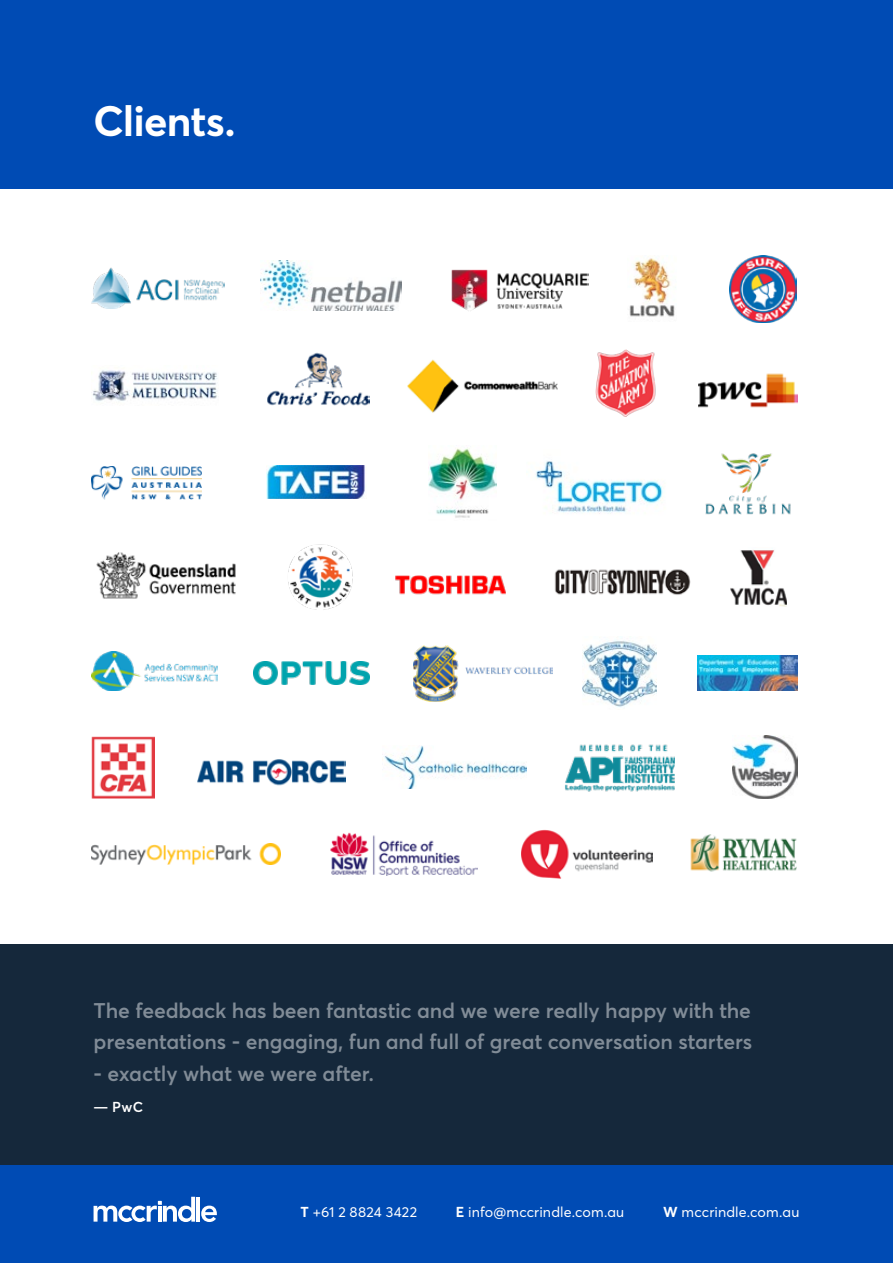
<style>
.page{position:relative;width:893px;height:1263px;background:#fff}
.page>*{position:absolute;margin:0;border:0;box-sizing:border-box;transform-origin:0 0}
.t1{font:700 42px "Averta PE";letter-spacing:-.02em;color:#fff}
.t2{font:600 21px/31.5px "Averta PE";letter-spacing:-.005em;color:#818c97}
.t3{font:14.25px "Averta PE";letter-spacing:.005em;color:#fff}
.t4{font:600 14.25px "Averta PE";color:#fff}
.s1{font-weight:700}
</style>
<div class="page">
<div style="left:0;top:1165px;width:893px;height:98px;background:#004bb4"></div>
<hr style="left:196px;top:1197px;width:4px;height:24px;background:#fff">
<svg style="left:201px;top:1205px;width:16px;height:17px"></svg>
<svg style="left:94px;top:1197px;width:101px;height:25px"></svg>
<div style="left:0;top:0;width:893px;height:188px;background:#004bb4"></div>
<div style="left:0;top:944px;width:893px;height:221px;background:#15283b"></div>
<img style="left:92px;top:268px;width:133px;height:40px">
<img style="left:261px;top:261px;width:141px;height:50px">
<img style="left:407px;top:359px;width:151px;height:53px">
<img style="left:267px;top:466px;width:98px;height:33px">
<img style="left:92px;top:370px;width:126px;height:31px">
<img style="left:452px;top:269px;width:136px;height:42px">
<img style="left:729px;top:255px;width:68px;height:68px">
<img style="left:92px;top:467px;width:110px;height:33px">
<img style="left:428px;top:448px;width:68px;height:70px">
<img style="left:698px;top:373px;width:99px;height:35px">
<img style="left:96px;top:552px;width:140px;height:47px">
<img style="left:288px;top:544px;width:65px;height:66px">
<img style="left:731px;top:550px;width:56px;height:56px">
<img style="left:395px;top:575px;width:111px;height:20px">
<img style="left:413px;top:645px;width:139px;height:57px">
<img style="left:92px;top:652px;width:125px;height:39px">
<img style="left:697px;top:656px;width:100px;height:35px">
<img style="left:253px;top:662px;width:116px;height:23px">
<img style="left:705px;top:453px;width:86px;height:62px">
<img style="left:733px;top:736px;width:64px;height:63px">
<img style="left:582px;top:640px;width:75px;height:68px">
<img style="left:565px;top:744px;width:110px;height:48px">
<img style="left:92px;top:844px;width:188px;height:21px">
<img style="left:92px;top:737px;width:62px;height:62px">
<img style="left:382px;top:746px;width:145px;height:43px">
<img style="left:330px;top:833px;width:148px;height:43px">
<img style="left:521px;top:830px;width:131px;height:49px">
<img style="left:690px;top:834px;width:107px;height:38px">
<img style="left:536px;top:461px;width:127px;height:53px">
<img style="left:267px;top:352px;width:102px;height:54px">
<img style="left:197px;top:759px;width:149px;height:27px">
<img style="left:595px;top:349px;width:61px;height:68px">
<img style="left:554px;top:569px;width:137px;height:26px">
<img style="left:629px;top:258px;width:46px;height:59px">
<h1 class="t1" style="left:94px;top:91px;width:144px">Clients.</h1>
<p class="t2" style="left:94px;top:993px;width:660px">The feedback has been fantastic and we were really happy with the presentations - engaging, fun and full of great conversation starters</p>
<p class="t2" style="left:94px;top:1056px;width:282px">- exactly what we were after.</p>
<p class="t4" style="left:94px;top:1097px;width:51px">— PwC</p>
<p class="t3" style="left:301px;top:1202px;width:118px"><span class="s1">T</span> +61 2 8824 3422</p>
<p class="t3" style="left:456px;top:1202px;width:170px"><span class="s1">E</span> info@mccrindle.com.au</p>
<p class="t3" style="left:663px;top:1202px;width:138px"><span class="s1">W</span> mccrindle.com.au</p>
</div>
